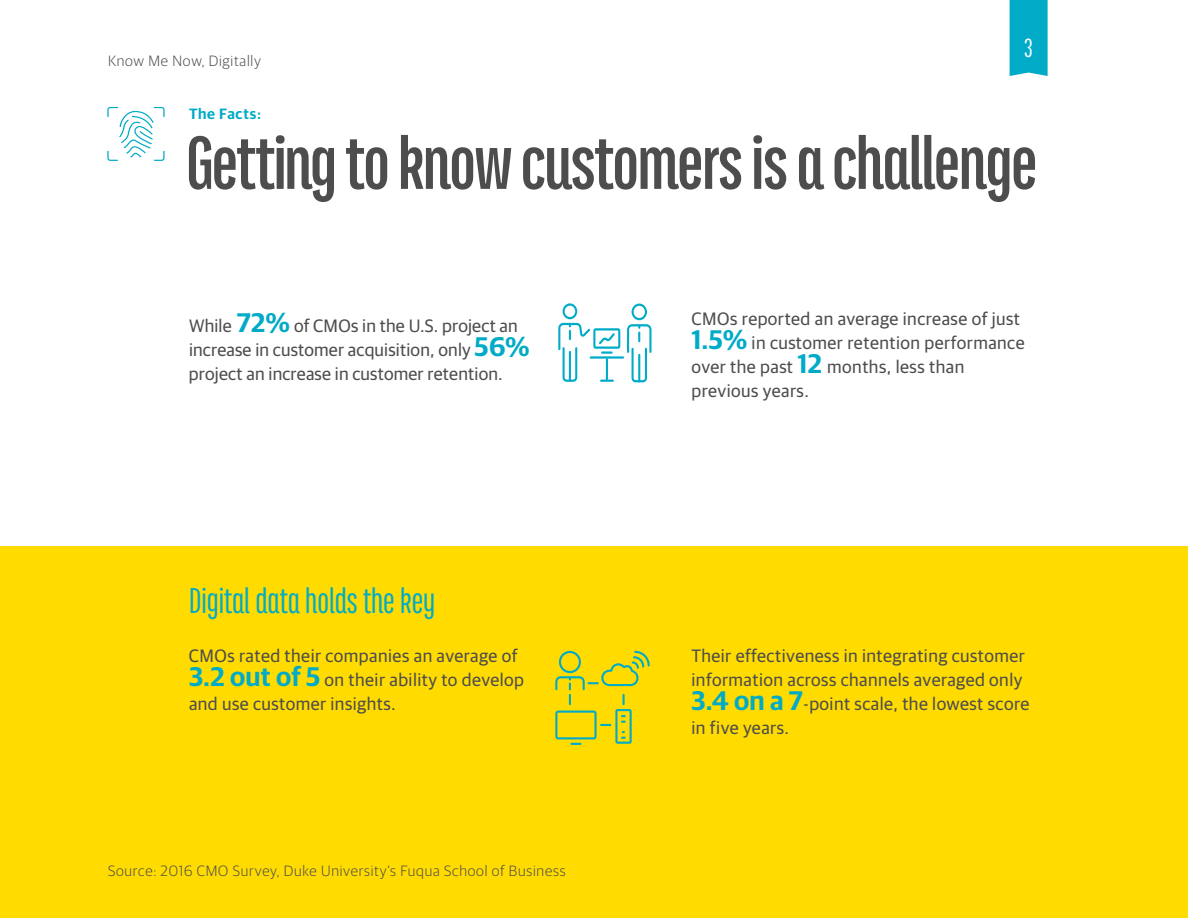
<style>
.page{position:relative;width:1188px;height:918px;background:#fff}
.page>*{position:absolute;margin:0;border:0;box-sizing:border-box;transform-origin:0 0}
.t1{font:700 81.75px "Titular Alt";letter-spacing:-.015em;color:#4d4d4d}
.t2{font:39px "Titular Alt";color:#00abc7}
.t3{font:28.5px "Titular Alt";color:#fff}
.t4{font:18px/24px "Guardian Sans";letter-spacing:.025em;color:#4d4d4d}
.t5{font:300 15px "Guardian Sans";letter-spacing:.05em;color:#4d4d4d}
.t6{font:600 15px "Guardian Sans";letter-spacing:.05em;color:#00abc7}
.s1{font-weight:600;font-size:27px;color:#00abc7}
</style>
<div class="page">
<div style="left:0;top:547px;width:1188px;height:371px;background:#ffdb00"></div>
<svg style="left:107px;top:107px;width:58px;height:54px"></svg>
<hr style="left:590px;top:356px;width:34px;height:3px;background:#00abc7">
<svg style="left:558px;top:303px;width:62px;height:79px"></svg>
<hr style="left:569px;top:351px;width:2px;height:31px;background:#00abc7">
<svg style="left:627px;top:304px;width:25px;height:78px"></svg>
<hr style="left:638px;top:354px;width:2px;height:28px;background:#00abc7">
<svg style="left:555px;top:651px;width:95px;height:94px"></svg>
<div style="left:1010px;top:0;width:38px;height:76px;background:#00abc7"></div>
<p class="t5" style="left:108px;top:50px;width:154px">Know Me Now, Digitally</p>
<p class="t6" style="left:189px;top:103px;width:73px">The Facts:</p>
<p class="t3" style="left:1024px;top:34px;width:10px">3</p>
<p class="t1" style="left:186px;top:122px;width:853px">Getting to know customers is a challenge</p>
<p class="t4" style="left:189px;top:313px;width:342px">While <span class="s1">72%</span> of CMOs in the U.S. project an increase in customer acquisition, only <span class="s1">56% </span>project an increase in customer retention.</p>
<p class="t2" style="left:189px;top:581px;width:248px">Digital data holds the key</p>
<p class="t4" style="left:189px;top:642px;width:337px">CMOs rated their companies an average of<br><span class="s1">3.2 out of 5</span> on their ability to develop and use customer insights.</p>
<p class="t5" style="left:108px;top:860px;width:459px">Source: 2016 CMO Survey, Duke University’s Fuqua School of Business</p>
<p class="t4" style="left:692px;top:306px;width:335px">CMOs reported an average increase of just<br><span class="s1">1.5%</span> in customer retention performance over the past <span class="s1">12</span> months, less than previous years.</p>
<p class="t4" style="left:692px;top:642px;width:339px">Their effectiveness in integrating customer information across channels averaged only <span class="s1">3.4 on a 7</span>-point scale, the lowest score in five years.</p>
</div>
